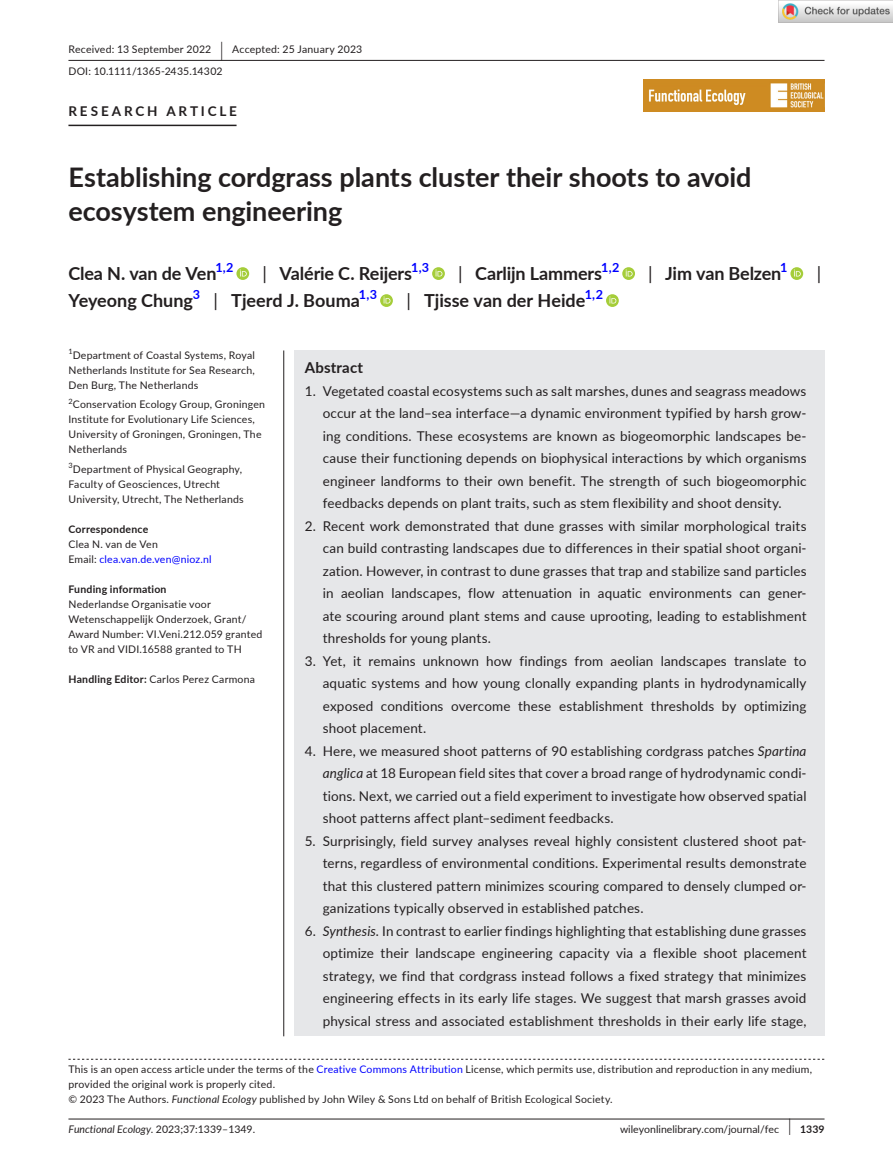
<style>
.page{position:relative;width:893px;height:1174px;background:#fff}
.page>*{position:absolute;margin:0;border:0;box-sizing:border-box;transform-origin:0 0}
.t1{font:700 27px/34.5px "Lato";letter-spacing:-.005em;color:#231f20}
.t2{font:700 18px "Lato";letter-spacing:-.01em;color:#231f20}
.t3{font:18px "Lato";color:#231f20}
.t4{font:700 15px "Lato";letter-spacing:.015em;color:#231f20}
.t5{font:13.5px/22.5px "Lato";letter-spacing:.01em;color:#231f20;text-align:justify}
.t6{font:700 13.5px "Lato";letter-spacing:.21em;color:#231f20}
.t7{font:700 12.6px "Lato";color:#00f}
.t8{font:10.5px/15px "Lato";letter-spacing:.02em;color:#231f20}
.t9{font:10.5px/15px "Lato";letter-spacing:.02em;color:#00f}
.t10{font:10.5px "Lato";color:#231f20}
.t11{font:italic 10.5px "Lato";color:#231f20}
.t12{font:700 10.5px "Lato";letter-spacing:.02em;color:#231f20}
.t13{font:7.35px "Lato";color:#231f20}
.s1{font-size:19.65px}
.s2{font-weight:400}
.s3{color:#231f20}
.s4{font-weight:700}
.s5{font-style:italic}
.s6{color:#00f}
.s7{font-style:normal}
.s8{font-size:17.4px}
</style>
<div class="page">
<hr style="left:68px;top:1118px;width:756px;height:1px;background:#231f20">
<img style="left:644px;top:79px;width:180px;height:33px">
<hr style="left:68px;top:60px;width:756px;height:1px;background:#231f20">
<hr style="left:68px;top:125px;width:169px;height:1px;background:#231f20">
<svg style="left:236px;top:267px;width:13px;height:13px"></svg>
<svg style="left:240px;top:269px;width:7px;height:7px"></svg>
<svg style="left:432px;top:267px;width:13px;height:13px"></svg>
<svg style="left:435px;top:269px;width:7px;height:7px"></svg>
<svg style="left:622px;top:267px;width:13px;height:13px"></svg>
<svg style="left:626px;top:269px;width:7px;height:7px"></svg>
<svg style="left:790px;top:267px;width:13px;height:13px"></svg>
<svg style="left:794px;top:269px;width:7px;height:7px"></svg>
<svg style="left:380px;top:294px;width:13px;height:13px"></svg>
<svg style="left:384px;top:296px;width:6px;height:7px"></svg>
<svg style="left:606px;top:294px;width:13px;height:13px"></svg>
<svg style="left:609px;top:296px;width:7px;height:7px"></svg>
<svg style="left:68px;top:1058px;width:756px;height:1px"></svg>
<div style="left:294px;top:350px;width:530px;height:686px;background:#e6e7e9"></div>
<hr style="left:283px;top:350px;width:1px;height:686px;background:#231f20">
<img style="left:779px;top:0;width:114px;height:23px">
<p class="t8" style="left:68px;top:38px;width:295px;line-height:21.8px">Received: 13 September 2022 <span class="s1">|</span> Accepted: 25 January 2023<br>DOI: 10.1111/1365-2435.14302</p>
<p class="t6" style="left:68px;top:101px;width:170px">RESEARCH ARTICLE</p>
<h1 class="t1" style="left:68px;top:159px;width:684px">Establishing cordgrass plants cluster their shoots to avoid ecosystem engineering</h1>
<h2 class="t2" style="left:68px;top:260px;width:150px">Clea N. van de Ven</h2>
<p class="t7" style="left:215px;top:258px;width:20px">1,2</p>
<h2 class="t2" style="left:262px;top:260px;width:151px"><span class="s2">|</span> Valérie C. Reijers</h2>
<p class="t7" style="left:411px;top:258px;width:19px">1,3</p>
<h2 class="t2" style="left:458px;top:260px;width:146px"><span class="s2">|</span> Carlijn Lammers</h2>
<p class="t7" style="left:601px;top:258px;width:20px">1,2</p>
<h2 class="t2" style="left:648px;top:260px;width:135px"><span class="s2">|</span> Jim van Belzen</h2>
<p class="t7" style="left:780px;top:258px;width:9px">1</p>
<h2 class="t3" style="left:817px;top:260px;width:6px">|</h2>
<h2 class="t2" style="left:68px;top:287px;width:126px">Yeyeong Chung</h2>
<p class="t7" style="left:193px;top:285px;width:9px">3</p>
<h2 class="t2" style="left:214px;top:287px;width:148px"><span class="s2">|</span> Tjeerd J. Bouma</h2>
<p class="t7" style="left:359px;top:285px;width:20px">1,3</p>
<h2 class="t2" style="left:406px;top:287px;width:181px"><span class="s2">|</span> Tjisse van der Heide</h2>
<p class="t7" style="left:585px;top:285px;width:20px">1,2</p>
<p class="t13" style="left:68px;top:346px;width:6px">1</p>
<p class="t8" style="left:68px;top:347px;width:188px;text-align:justify;text-indent:4px">Department of Coastal Systems, Royal Netherlands Institute for Sea Research, Den Burg, The Netherlands</p>
<p class="t13" style="left:68px;top:396px;width:6px">2</p>
<p class="t8" style="left:68px;top:397px;width:198px;text-indent:4px">Conservation Ecology Group, Groningen Institute for Evolutionary Life Sciences, University of Groningen, Groningen, The Netherlands</p>
<p class="t8" style="left:68px;top:461px;width:177px"><sup>3</sup>Department of Physical Geography,<br>Faculty of Geosciences, Utrecht<br>University, Utrecht, The Netherlands</p>
<p class="t12" style="left:68px;top:521px;width:81px">Correspondence</p>
<p class="t9" style="left:68px;top:536px;width:145px"><span class="s3">Clea N. van de Ven<br>Email:</span> clea.van.de.ven@nioz.nl</p>
<p class="t12" style="left:68px;top:581px;width:100px">Funding information</p>
<p class="t8" style="left:68px;top:596px;width:195px">Nederlandse Organisatie voor Wetenschappelijk Onderzoek, Grant/ Award Number: VI.Veni.212.059 granted to VR and VIDI.16588 granted to TH</p>
<p class="t8" style="left:68px;top:671px;width:188px"><span class="s4">Handling Editor:</span> Carlos Perez Carmona</p>
<p class="t4" style="left:305px;top:356px;width:60px">Abstract</p>
<p class="t5" style="left:323px;top:379px;width:485px;text-indent:-18px">1. Vegetated coastal ecosystems such as salt marshes, dunes and seagrass meadows occur at the land–sea interface—a dynamic environment typified by harsh grow&shy;ing conditions. These ecosystems are known as biogeomorphic landscapes be&shy;cause their functioning depends on biophysical interactions by which organisms engineer landforms to their own benefit. The strength of such biogeomorphic feedbacks depends on plant traits, such as stem flexibility and shoot density.</p>
<p class="t5" style="left:323px;top:514px;width:485px;text-indent:-18px">2. Recent work demonstrated that dune grasses with similar morphological traits can build contrasting landscapes due to differences in their spatial shoot organi&shy;zation. However, in contrast to dune grasses that trap and stabilize sand particles in aeolian landscapes, flow attenuation in aquatic environments can gener&shy;ate scouring around plant stems and cause uprooting, leading to establishment thresholds for young plants.</p>
<p class="t5" style="left:323px;top:649px;width:485px;text-indent:-18px">3. Yet, it remains unknown how findings from aeolian landscapes translate to aquatic systems and how young clonally expanding plants in hydrodynamically exposed conditions overcome these establishment thresholds by optimizing shoot placement.</p>
<p class="t5" style="left:323px;top:739px;width:485px;text-indent:-18px">4. Here, we measured shoot patterns of 90 establishing cordgrass patches <span class="s5">Spartina anglica</span> at 18 European field sites that cover a broad range of hydrodynamic condi&shy;tions. Next, we carried out a field experiment to investigate how observed spatial shoot patterns affect plant–sediment feedbacks.</p>
<p class="t5" style="left:323px;top:829px;width:485px;text-indent:-18px">5. Surprisingly, field survey analyses reveal highly consistent clustered shoot pat&shy;terns, regardless of environmental conditions. Experimental results demonstrate that this clustered pattern minimizes scouring compared to densely clumped or&shy;ganizations typically observed in established patches.</p>
<p class="t5" style="left:323px;top:919px;width:485px;text-indent:-18px">6. <span class="s5">Synthesis.</span> In contrast to earlier findings highlighting that establishing dune grasses optimize their landscape engineering capacity via a flexible shoot placement strategy, we find that cordgrass instead follows a fixed strategy that minimizes engineering effects in its early life stages. We suggest that marsh grasses avoid physical stress and associated establishment thresholds in their early life stage,</p>
<p class="t8" style="left:68px;top:1061px;width:745px">This is an open access article under the terms of the <span class="s6">Creative Commons Attribution</span> License, which permits use, distribution and reproduction in any medium, provided the original work is properly cited.<br>© 2023 The Authors. <span class="s5">Functional Ecology</span> published by John Wiley &amp; Sons Ltd on behalf of British Ecological Society.</p>
<p class="t11" style="left:68px;top:1121px;width:188px">Functional Ecology. <span class="s7">2023;37:1339–1349.</span></p>
<p class="t10" style="left:620px;top:1121px;width:206px">wileyonlinelibrary.com/journal/fec <span class="s8">|</span> <span class="s4">1339</span></p>
</div>
